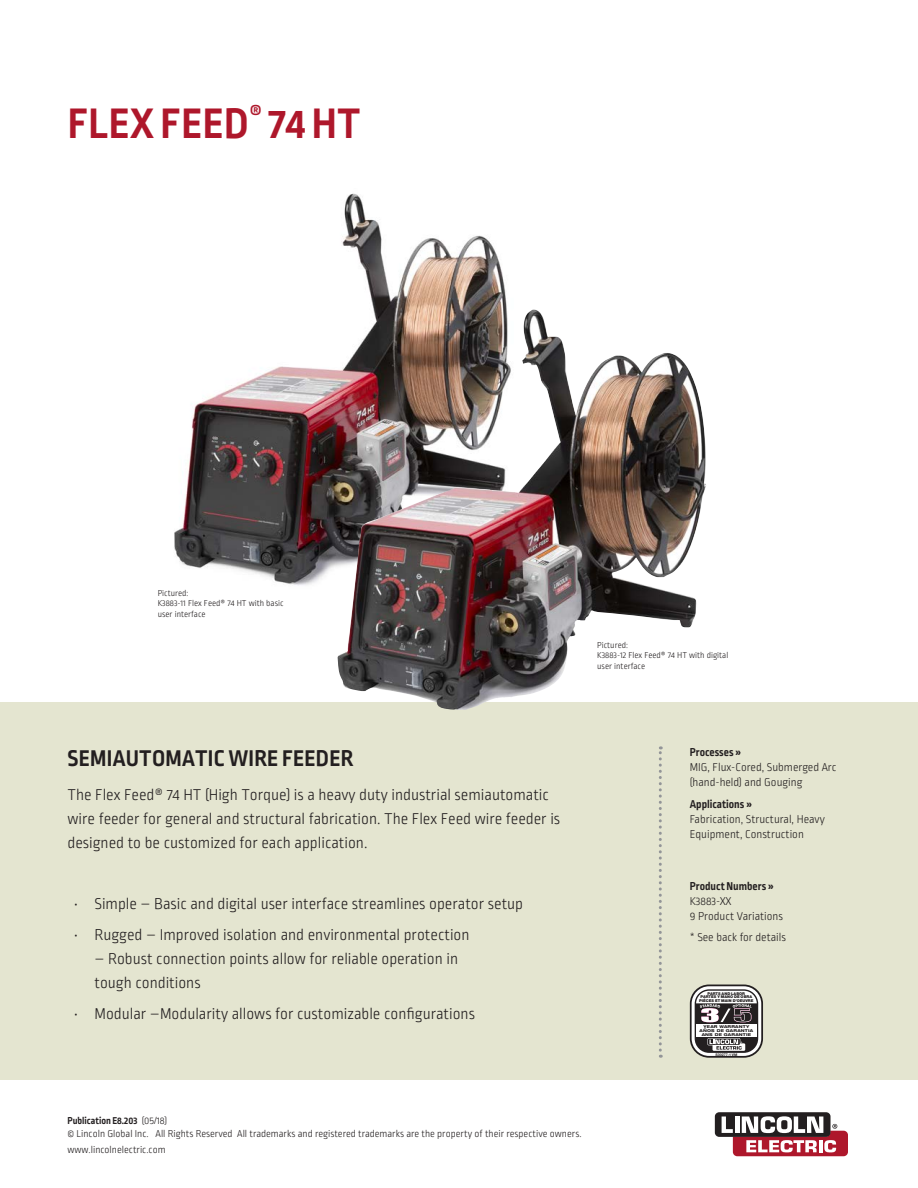
<style>
.page{position:relative;width:918px;height:1188px;background:#fff}
.page>*{position:absolute;margin:0;border:0;box-sizing:border-box;transform-origin:0 0}
.t1{font:700 45px "Ropa Sans Pro";letter-spacing:.01em;color:#ae172b}
._04-Main_Text{font:700 24px "Ropa Sans Pro";letter-spacing:.01em;color:#231f20}
._04-Main_Text-2{font:300 16.5px/24px "Ropa Sans Pro";color:#231f20}
.t2{font:300 12px/15px "Ropa Sans Pro";color:#231f20}
.t3{font:700 12px "Ropa Sans Pro";color:#231f20}
.t4{font:300 10.5px/13.5px "Ropa Sans Pro";color:#231f20}
._06-Captions{font:300 9px/10.5px "Ropa Sans Pro";color:#231f20}
.t5{font:800 expanded 3.9px/3.8px "Helvetica Neue LT Std";letter-spacing:.05em;color:#231f20;text-align:center}
.t6{font:900 3.75px/3.8px "Helvetica Neue LT Std";letter-spacing:.005em;color:#231f20;text-align:center}
.t7{font:700 3.6px "Helvetica Neue LT Std";letter-spacing:.005em;color:#231f20}
.s1{font-weight:700}
</style>
<div class="page">
<div style="left:0;top:702px;width:918px;height:378px;background:#e4e5d0"></div>
<svg style="left:659px;top:746px;width:3px;height:312px"></svg>
<div style="left:715px;top:1112px;width:116px;height:25px;background:#231f20;border-radius:4px"></div>
<svg style="left:722px;top:1116px;width:126px;height:40px"></svg>
<img style="left:174px;top:193px;width:360px;height:393px">
<img style="left:337px;top:310px;width:369px;height:400px">
<svg style="left:690px;top:985px;width:73px;height:73px"></svg>
<div style="left:696px;top:991px;width:61px;height:60px;background:#231f20;border-radius:13px"></div>
<div style="left:692px;top:986px;width:69px;height:70px;border:3px solid #fff;border-radius:16px"></div>
<div style="left:696px;top:1024px;width:61px;height:13px;background:#fff"></div>
<svg style="left:707px;top:1038px;width:38px;height:13px"></svg>
<svg style="left:696px;top:991px;width:61px;height:31px"></svg>
<p class="t1" style="left:68px;top:98px;width:295px">FLEX FEED<sup>®</sup> 74 HT</p>
<p class="_06-Captions" style="left:158px;top:588px;width:127px">Pictured:<br>K3883-11 Flex Feed® 74 HT with basic user interface</p>
<p class="_06-Captions" style="left:597px;top:640px;width:133px">Pictured:<br>K3883-12 Flex Feed® 74 HT with digital user interface</p>
<p class="_04-Main_Text" style="left:68px;top:745px;width:287px">SEMIAUTOMATIC WIRE FEEDER</p>
<p class="t3" style="left:690px;top:746px;width:53px">Processes »</p>
<p class="t2" style="left:690px;top:761px;width:148px">MIG, Flux-Cored, Submerged Arc (hand-held) and Gouging</p>
<p class="t3" style="left:690px;top:797px;width:64px">Applications »</p>
<p class="t2" style="left:690px;top:812px;width:137px">Fabrication, Structural, Heavy<br>Equipment, Construction</p>
<p class="_04-Main_Text-2" style="left:68px;top:783px;width:494px">The Flex Feed® 74 HT (High Torque) is a heavy duty industrial semiautomatic wire feeder for general and structural fabrication. The Flex Feed wire feeder is designed to be customized for each application.</p>
<p class="_04-Main_Text-2" style="left:74px;top:893px;width:450px">• Simple – Basic and digital user interface streamlines operator setup</p>
<p class="_04-Main_Text-2" style="left:74px;top:924px;width:397px">• Rugged – Improved isolation and environmental protection</p>
<p class="_04-Main_Text-2" style="left:94px;top:948px;width:365px">– Robust connection points allow for reliable operation in tough conditions</p>
<p class="_04-Main_Text-2" style="left:74px;top:1002px;width:402px">• Modular –Modularity allows for customizable configurations</p>
<p class="t4" style="left:68px;top:1114px;width:516px"><span class="s1">Publication E8.203</span> (05/18)<br>© Lincoln Global Inc. All Rights Reserved All trademarks and registered trademarks are the property of their respective owners.</p>
<p class="t4" style="left:68px;top:1144px;width:100px">www.lincolnelectric.com</p>
<p class="t3" style="left:690px;top:879px;width:86px">Product Numbers »</p>
<p class="t2" style="left:690px;top:894px;width:95px">K3883-XX<br>9 Product Variations</p>
<p class="t2" style="left:690px;top:931px;width:98px">* See back for details</p>
<p class="t6" style="left:699px;top:992px;width:56px">PARTS AND LABOR<br>PARTES Y MANO DE OBRA<br>PIÉCES ET MAIN D’OEUVRE</p>
<p class="t5" style="left:700px;top:1025px;width:55px">YEAR WARRANTY<br>AÑOS DE GARANTIA<br>ANS DE GARANTIE</p>
<p class="t7" style="left:715px;top:1052px;width:23px">S30277-1 VM</p>
</div>
